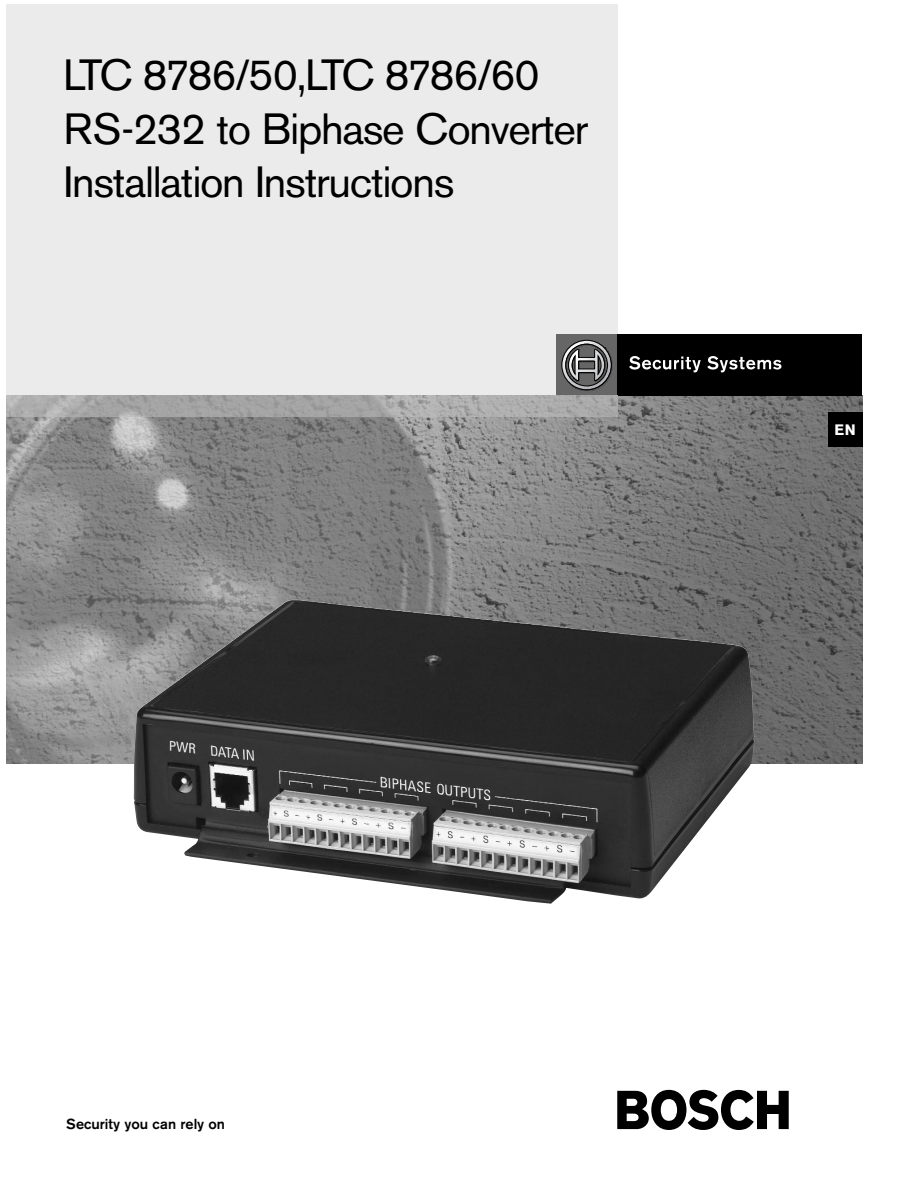
<style>
.page{position:relative;width:918px;height:1188px;background:#fff}
.page>*{position:absolute;margin:0;border:0;box-sizing:border-box;transform-origin:0 0}
.t1{font:43.35px/53.1px "Akzidenz Grotesk BQ";letter-spacing:-.03em;color:#000}
.t2{font:700 15px "Akzidenz Grotesk BQ";color:#fff}
.t3{font:500 14.4px "Akzidenz Grotesk BQ";color:#000}
</style>
<div class="page">
<div style="left:6px;top:4px;width:611px;height:394px;background:#ebebeb"></div>
<img style="left:6px;top:396px;width:856px;height:367px">
<div style="left:556px;top:334px;width:61px;height:62px;background:#666"></div>
<svg style="left:562px;top:340px;width:50px;height:51px"></svg>
<div style="left:617px;top:334px;width:245px;height:62px;background:#000"></div>
<svg style="left:629px;top:356px;width:72px;height:16px"></svg>
<svg style="left:707px;top:356px;width:75px;height:16px"></svg>
<svg style="left:617px;top:1090px;width:172px;height:40px"></svg>
<img style="left:6px;top:395px;width:611px;height:21px">
<div style="left:828px;top:413px;width:34px;height:34px;background:#000"></div>
<img style="left:134px;top:600px;width:621px;height:304px">
<p class="t1" style="left:63px;top:53px;width:527px">LTC 8786/50,LTC 8786/60<br>RS-232 to Biphase Converter<br>Installation Instructions</p>
<p class="t2" style="left:835px;top:424px;width:23px">EN</p>
<p class="t3" style="left:66px;top:1118px;width:160px">Security you can rely on</p>
</div>
